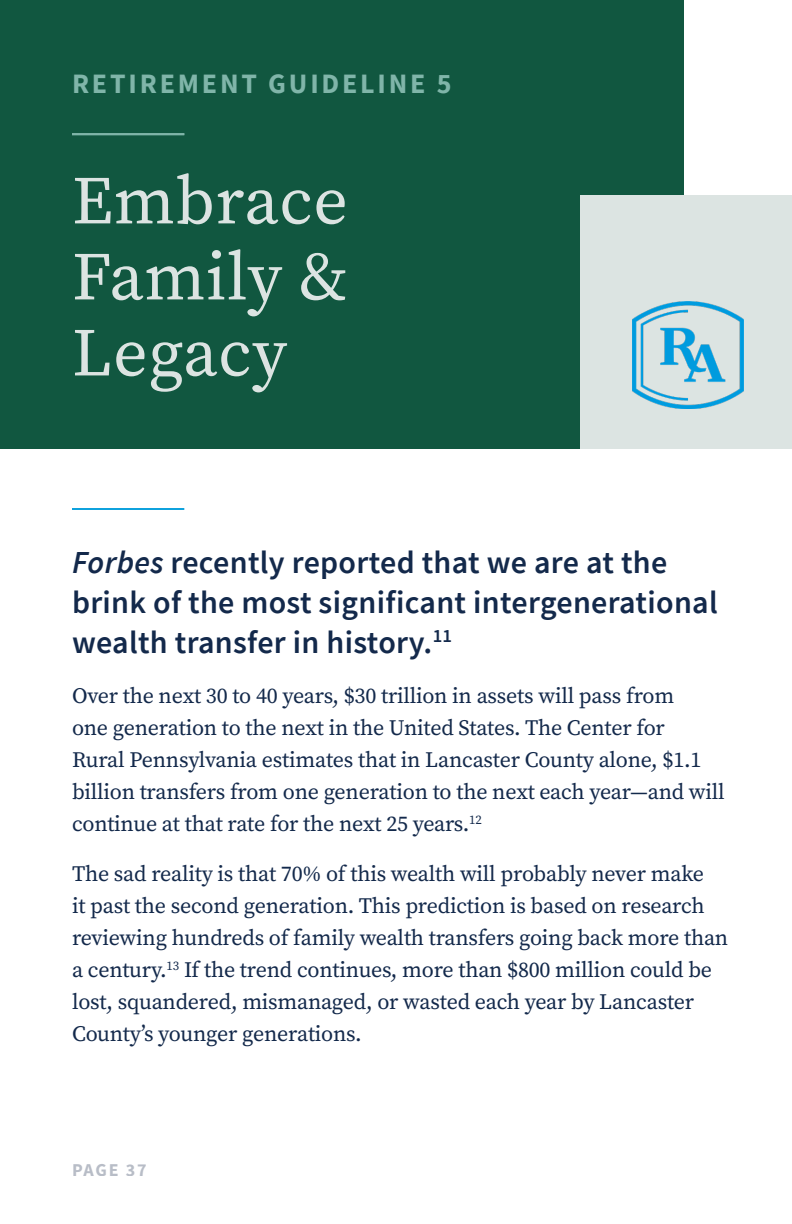
<style>
.page{position:relative;width:792px;height:1224px;background:#fff}
.page>*{position:absolute;margin:0;border:0;box-sizing:border-box;transform-origin:0 0}
.t1{font:68px/76px "Source Serif Variable";letter-spacing:.01em;color:#dce4e2;text-align:justify}
.t2{font:600 32px/40px "Source Sans Pro";letter-spacing:.01em;color:#13294b}
.t3{font:700 28px "Source Sans Pro";letter-spacing:.1em;color:#80b5a9}
.t4{font:22px/32px "Source Serif Pro";letter-spacing:-.01em;color:#13294b}
.t5{font:700 18px "Source Sans Pro";letter-spacing:.095em;color:#b8bdc7}
.s1{font-style:italic}
</style>
<div class="page">
<div style="left:0;top:0;width:684px;height:449px;background:#115740"></div>
<hr style="left:72px;top:508px;width:112px;height:2px;background:#0fa2dd">
<hr style="left:72px;top:133px;width:112px;height:2px;background:#80b5a9">
<div style="left:580px;top:196px;width:212px;height:253px;background:#dce4e2"></div>
<img style="left:632px;top:301px;width:111px;height:108px">
<p class="t3" style="left:72px;top:65px;width:381px">RETIREMENT GUIDELINE 5</p>
<h1 class="t1" style="left:72px;top:163px;width:278px">Embrace Family &amp; Legacy</h1>
<h2 class="t2" style="left:72px;top:542px;width:647px"><span class="s1">Forbes</span> recently reported that we are at the brink of the most significant intergenerational wealth transfer in history.<sup>11</sup></h2>
<p class="t4" style="left:72px;top:680px;width:654px">Over the next 30 to 40 years, $30 trillion in assets will pass from<br>one generation to the next in the United States. The Center for<br>Rural Pennsylvania estimates that in Lancaster County alone, $1.1 billion transfers from one generation to the next each year—and will continue at that rate for the next 25 years.<sup>12</sup></p>
<p class="t4" style="left:72px;top:858px;width:658px">The sad reality is that 70% of this wealth will probably never make<br>it past the second generation. This prediction is based on research reviewing hundreds of family wealth transfers going back more than a century.<sup>13</sup> If the trend continues, more than $800 million could be lost, squandered, mismanaged, or wasted each year by Lancaster County’s younger generations.</p>
<p class="t5" style="left:72px;top:1157px;width:76px">PAGE 37</p>
</div>
